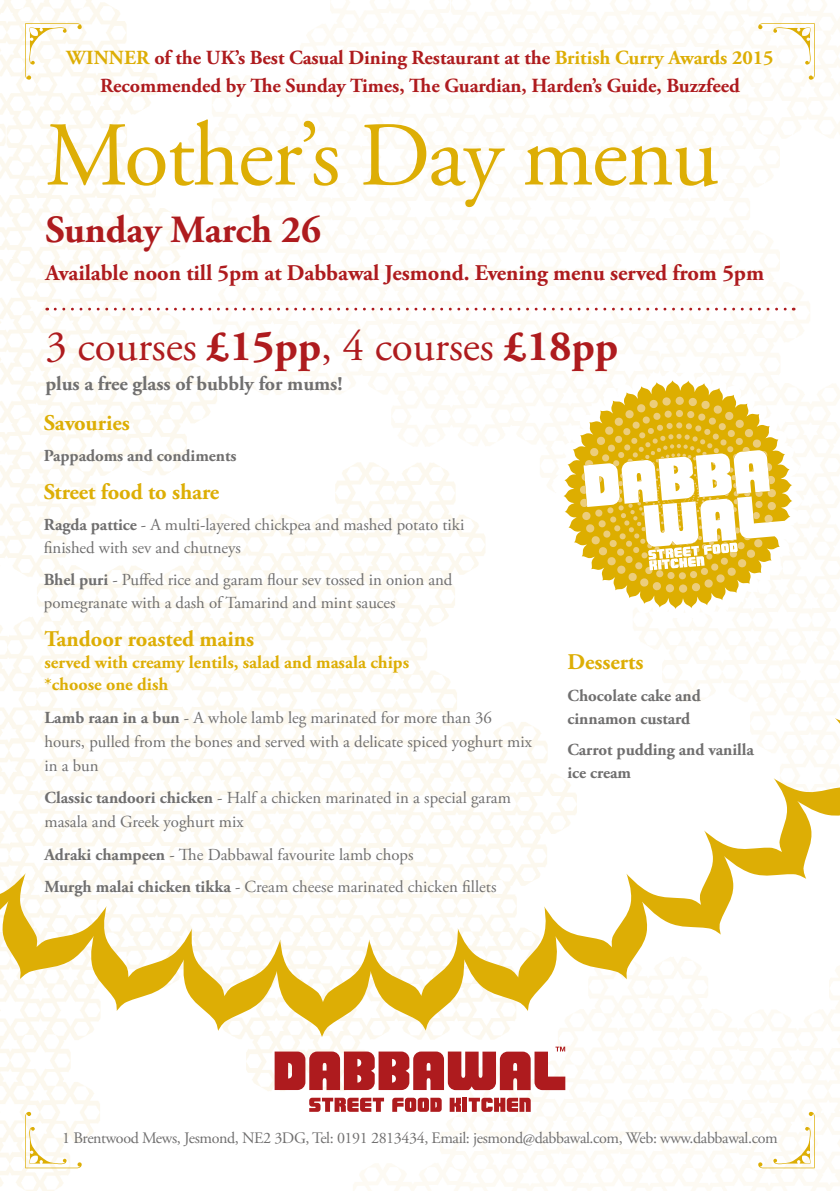
<style>
.page{position:relative;width:840px;height:1191px;background:#fff}
.page>*{position:absolute;margin:0;border:0;box-sizing:border-box;transform-origin:0 0}
.t1{font:91px "Adobe Garamond";letter-spacing:-.02em;color:#ddae05}
.t2{font:43.2px "Adobe Garamond Pro";letter-spacing:-.005em;color:#ae1b1e}
.t3{font:700 38.4px "Adobe Garamond Pro";letter-spacing:-.005em;color:#ae1b1e}
.t4{font:700 22.4px "Adobe Garamond Pro";letter-spacing:-.005em;color:#ae1b1e}
.t5{font:700 22.4px "Adobe Garamond Pro";letter-spacing:-.005em;color:#ddae05}
.t6{font:700 20px/28.4px "Adobe Garamond Pro";letter-spacing:-.005em;color:#ae1b1e;text-align:center}
.t7{font:700 20px "Adobe Garamond Pro";letter-spacing:-.005em;color:#706f6f}
.t8{font:700 18px/22px "Adobe Garamond Pro";color:#ddae05}
.t9{font:16.8px/24px "Adobe Garamond Pro";color:#706f6f}
.t10{font:700 16.8px/23px "Adobe Garamond Pro";letter-spacing:-.005em;color:#706f6f}
.t11{font:16px "Adobe Garamond Pro";letter-spacing:-.025em;color:#706f6f}
.s1{color:#ddae05}
.s2{font-weight:700}
</style>
<div class="page">
<img style="left:0;top:0;width:92px;height:718px">
<img style="left:92px;top:0;width:747px;height:718px">
<img style="left:0;top:1037px;width:839px;height:154px">
<svg style="left:0;top:718px;width:839px;height:319px"></svg>
<svg style="left:55px;top:308px;width:738px;height:2px"></svg>
<svg style="left:551px;top:368px;width:252px;height:249px"></svg>
<svg style="left:563px;top:380px;width:229px;height:229px"></svg>
<div style="left:662px;top:397px;width:8px;height:9px;background:#eccd7b;border-radius:50%"></div>
<svg style="left:648px;top:399px;width:9px;height:9px"></svg>
<svg style="left:581px;top:472px;width:9px;height:9px"></svg>
<svg style="left:579px;top:485px;width:9px;height:9px"></svg>
<svg style="left:579px;top:498px;width:9px;height:9px"></svg>
<svg style="left:581px;top:511px;width:9px;height:9px"></svg>
<svg style="left:584px;top:403px;width:120px;height:170px"></svg>
<svg style="left:449px;top:1097px;width:11px;height:14px"></svg>
<div style="left:462px;top:1097px;width:5px;height:14px;background:#ae1b1e"></div>
<svg style="left:468px;top:1097px;width:62px;height:14px"></svg>
<svg style="left:392px;top:1097px;width:49px;height:14px"></svg>
<svg style="left:309px;top:1097px;width:75px;height:14px"></svg>
<svg style="left:274px;top:1046px;width:291px;height:44px"></svg>
<svg style="left:25px;top:1111px;width:57px;height:57px"></svg>
<svg style="left:25px;top:23px;width:57px;height:57px"></svg>
<svg style="left:757px;top:1111px;width:57px;height:57px"></svg>
<svg style="left:757px;top:23px;width:57px;height:57px"></svg>
<p class="t6" style="left:67px;top:44px;width:708px"><span class="s1">WINNER</span> of the UK’s Best Casual Dining Restaurant at the <span class="s1">British Curry Awards 2015<br></span>Recommended by The Sunday Times, The Guardian, Harden’s Guide, Buzzfeed</p>
<h1 class="t1" style="left:45px;top:107px;width:674px">Mother’s Day menu</h1>
<h3 class="t3" style="left:45px;top:207px;width:277px">Sunday March 26</h3>
<h3 class="t4" style="left:45px;top:259px;width:719px">Available noon till 5pm at Dabbawal Jesmond. Evening menu served from 5pm</h3>
<h2 class="t2" style="left:45px;top:321px;width:574px">3 courses <span class="s2">£15pp</span>, 4 courses <span class="s2">£18pp</span></h2>
<p class="t7" style="left:45px;top:372px;width:298px">plus a free glass of bubbly for mums!</p>
<h3 class="t5" style="left:44px;top:410px;width:87px">Savouries</h3>
<p class="t10" style="left:44px;top:445px;width:194px">Pappadoms and condiments</p>
<h3 class="t5" style="left:44px;top:479px;width:177px">Street food to share</h3>
<p class="t9" style="left:44px;top:514px;width:421px;line-height:23px"><span class="s2">Ragda pattice</span> - A multi-layered chickpea and mashed potato tiki finished with sev and chutneys</p>
<p class="t9" style="left:44px;top:569px;width:410px;line-height:23px"><span class="s2">Bhel puri</span> - Puffed rice and garam flour sev tossed in onion and pomegranate with a dash of Tamarind and mint sauces</p>
<h3 class="t5" style="left:44px;top:626px;width:211px">Tandoor roasted mains</h3>
<p class="t8" style="left:44px;top:652px;width:366px">served with creamy lentils, salad and masala chips *choose one dish</p>
<p class="t9" style="left:44px;top:706px;width:489px"><span class="s2">Lamb raan in a bun</span> - A whole lamb leg marinated for more than 36 hours, pulled from the bones and served with a delicate spiced yoghurt mix in a bun</p>
<p class="t9" style="left:44px;top:786px;width:468px"><span class="s2">Classic tandoori chicken</span> - Half a chicken marinated in a special garam masala and Greek yoghurt mix</p>
<p class="t9" style="left:44px;top:839px;width:453px;line-height:32.4px"><span class="s2">Adraki champeen</span> - The Dabbawal favourite lamb chops<br><span class="s2">Murgh malai chicken tikka</span> - Cream cheese marinated chicken fillets</p>
<h3 class="t5" style="left:567px;top:649px;width:77px">Desserts</h3>
<p class="t10" style="left:567px;top:684px;width:135px">Chocolate cake and cinnamon custard</p>
<p class="t10" style="left:567px;top:738px;width:188px">Carrot pudding and vanilla ice cream</p>
<p class="t11" style="left:62px;top:1128px;width:716px">1 Brentwood Mews, Jesmond, NE2 3DG, Tel: 0191 2813434, Email: jesmond@dabbawal.com, Web: www.dabbawal.com</p>
</div>
